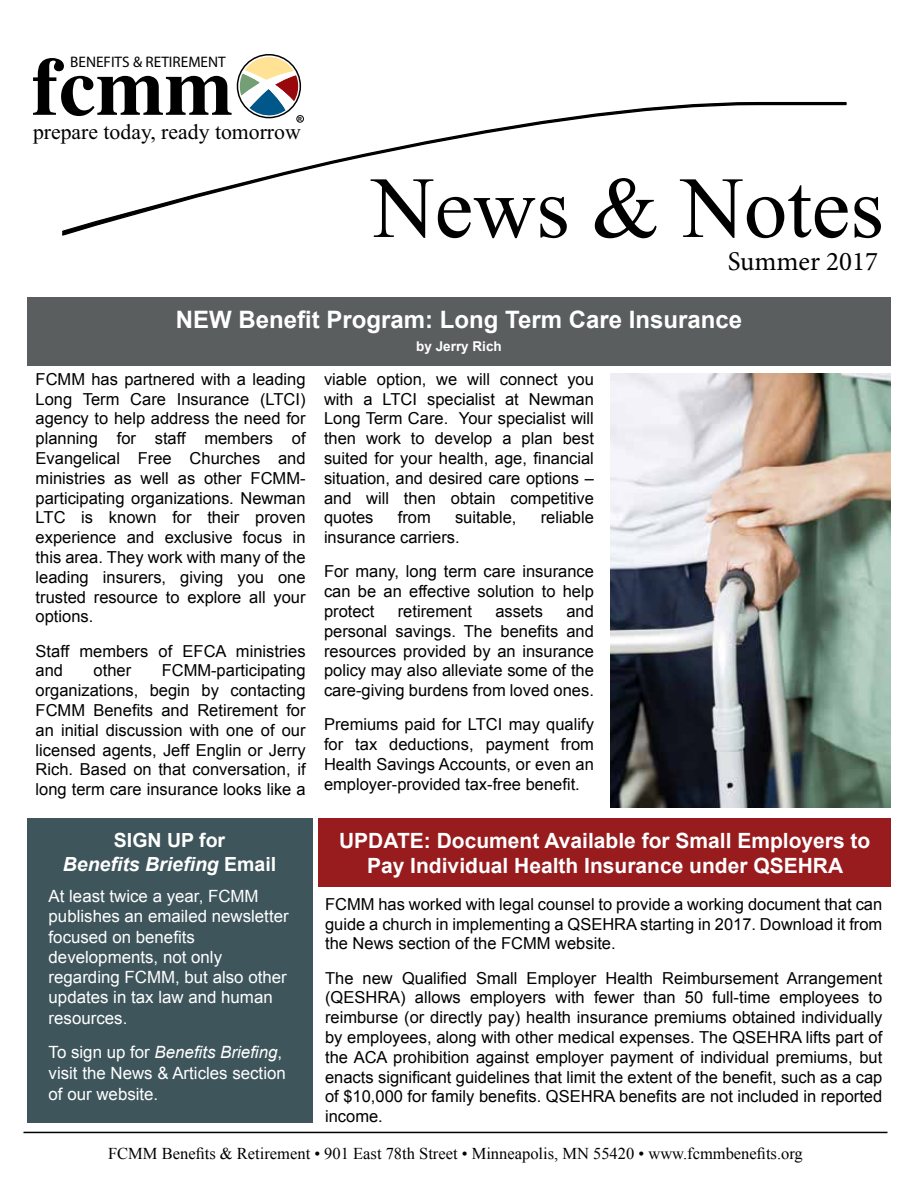
<style>
.page{position:relative;width:918px;height:1188px;background:#fff}
.page>*{position:absolute;margin:0;border:0;box-sizing:border-box;transform-origin:0 0}
.t1{font:87px "Times New Roman";color:#000}
.t2{font:27px "Minion Pro";color:#000}
.t3{font:700 24px "Arial";color:#fff}
.t4{font:21.75px "Times New Roman";color:#000}
.t5{font:700 21px/25.2px "Arial";color:#fff;text-align:center}
.t6{font:italic 700 19.5px/23.4px "Arial";color:#fff;text-align:center}
.t7{font:16.8px/20.2px "Arial";color:#fff}
.t8{font:16.5px/19.8px "Arial";color:#000;text-align:justify}
.t9{font:16.5px "Times New Roman";color:#000}
.t10{font:500 15.3px "Futura Std";color:#000}
.t11{font:700 13.5px "Arial";color:#fff}
.t12{font:700 5.4px "Arial";color:#000}
.s1{font-style:normal}
.s2{font-style:italic}
</style>
<div class="page">
<svg style="left:33px;top:54px;width:268px;height:61px"></svg>
<svg style="left:62px;top:102px;width:784px;height:133px"></svg>
<hr style="left:23px;top:1132px;width:864px;height:1px;background:#000">
<div style="left:27px;top:297px;width:864px;height:68px;background:#5b5e5e"></div>
<img style="left:610px;top:374px;width:281px;height:434px">
<div style="left:319px;top:819px;width:572px;height:68px;background:#981b1e"></div>
<div style="left:27px;top:818px;width:285px;height:305px;background:#3e555c"></div>
<p class="t10" style="left:70px;top:52px;width:157px">BENEFITS &amp; RETIREMENT</p>
<p class="t12" style="left:298px;top:115px;width:5px">R</p>
<h3 class="t4" style="left:33px;top:117px;width:269px">prepare today, ready tomorrow</h3>
<h1 class="t1" style="left:372px;top:149px;width:514px">News &amp; Notes</h1>
<h2 class="t2" style="left:728px;top:244px;width:152px">Summer 2017</h2>
<h3 class="t3" style="left:176px;top:304px;width:568px">NEW Benefit Program: Long Term Care Insurance</h3>
<p class="t11" style="left:416px;top:338px;width:87px">by Jerry Rich</p>
<p class="t8" style="left:36px;top:369px;width:272px">FCMM has partnered with a leading Long Term Care Insurance (LTCI) agency to help address the need for planning for staff members of Evangelical Free Churches and ministries as well as other FCMM&shy;participating organizations. Newman LTC is known for their proven experience and exclusive focus in this area. They work with many of the leading insurers, giving you one trusted resource to explore all your options.</p>
<p class="t8" style="left:36px;top:641px;width:271px">Staff members of EFCA ministries and</p>
<p class="t8" style="left:324px;top:369px;width:272px">viable option, we will connect you with a LTCI specialist at Newman Long Term Care. Your specialist will then work to develop a plan best suited for your health, age, financial situation, and desired care options – and will then obtain competitive quotes</p>
<p class="t8" style="left:398px;top:508px;width:34px">from</p>
<p class="t8" style="left:455px;top:508px;width:63px">suitable,</p>
<p class="t8" style="left:541px;top:508px;width:55px">reliable</p>
<p class="t8" style="left:324px;top:521px;width:271px;line-height:34.2px">insurance carriers.<br>For many, long term care insurance</p>
<p class="t8" style="left:324px;top:582px;width:271px">can be an effective solution to help protect</p>
<p class="t8" style="left:324px;top:602px;width:272px;text-indent:242px">and personal savings. The benefits and resources provided by an insurance policy may also alleviate some of the care-giving burdens from loved ones.</p>
<p class="t8" style="left:324px;top:715px;width:271px">Premiums paid for LTCI may qualify for tax deductions, payment from Health Savings Accounts, or even an employer-provided tax-free benefit.</p>
<p class="t5" style="left:339px;top:828px;width:533px">UPDATE: Document Available for Small Employers to<br>Pay Individual Health Insurance under QSEHRA</p>
<p class="t8" style="left:325px;top:894px;width:559px">FCMM has worked with legal counsel to provide a working document that can guide a church in implementing a QSEHRA starting in 2017. Download it from the News section of the FCMM website.</p>
<p class="t8" style="left:325px;top:968px;width:559px">The new Qualified Small Employer Health Reimbursement Arrangement (QESHRA) allows employers with fewer than 50 full-time employees to reimburse (or directly pay) health insurance premiums obtained individually by employees, along with other medical expenses. The QSEHRA lifts part of the ACA prohibition against employer payment of individual premiums, but enacts significant guidelines that limit the extent of the benefit, such as a cap of $10,000 for family benefits. QSEHRA benefits are not included in reported income.</p>
<p class="t8" style="left:398px;top:602px;width:76px">retirement</p>
<p class="t8" style="left:495px;top:602px;width:49px">assets</p>
<p class="t8" style="left:36px;top:661px;width:271px;text-indent:126px">FCMM-participating organizations, begin by contacting FCMM Benefits and Retirement for an initial discussion with one of our licensed agents, Jeff Englin or Jerry Rich. Based on that conversation, if long term care insurance looks like a</p>
<p class="t8" style="left:94px;top:661px;width:39px">other</p>
<p class="t6" style="left:63px;top:829px;width:215px"><span class="s1">SIGN UP for<br></span>Benefits Briefing <span class="s1">Email</span></p>
<p class="t7" style="left:49px;top:886px;width:242px">At least twice a year, FCMM publishes an emailed newsletter focused on benefits developments, not only regarding FCMM, but also other updates in tax law and human resources.</p>
<p class="t7" style="left:49px;top:1042px;width:239px;line-height:21px">To sign up for <span class="s2">Benefits Briefing</span>, visit the News &amp; Articles section of our website.</p>
<p class="t9" style="left:108px;top:1142px;width:696px">FCMM Benefits &amp; Retirement • 901 East 78th Street • Minneapolis, MN 55420 • www.fcmmbenefits.org</p>
</div>
